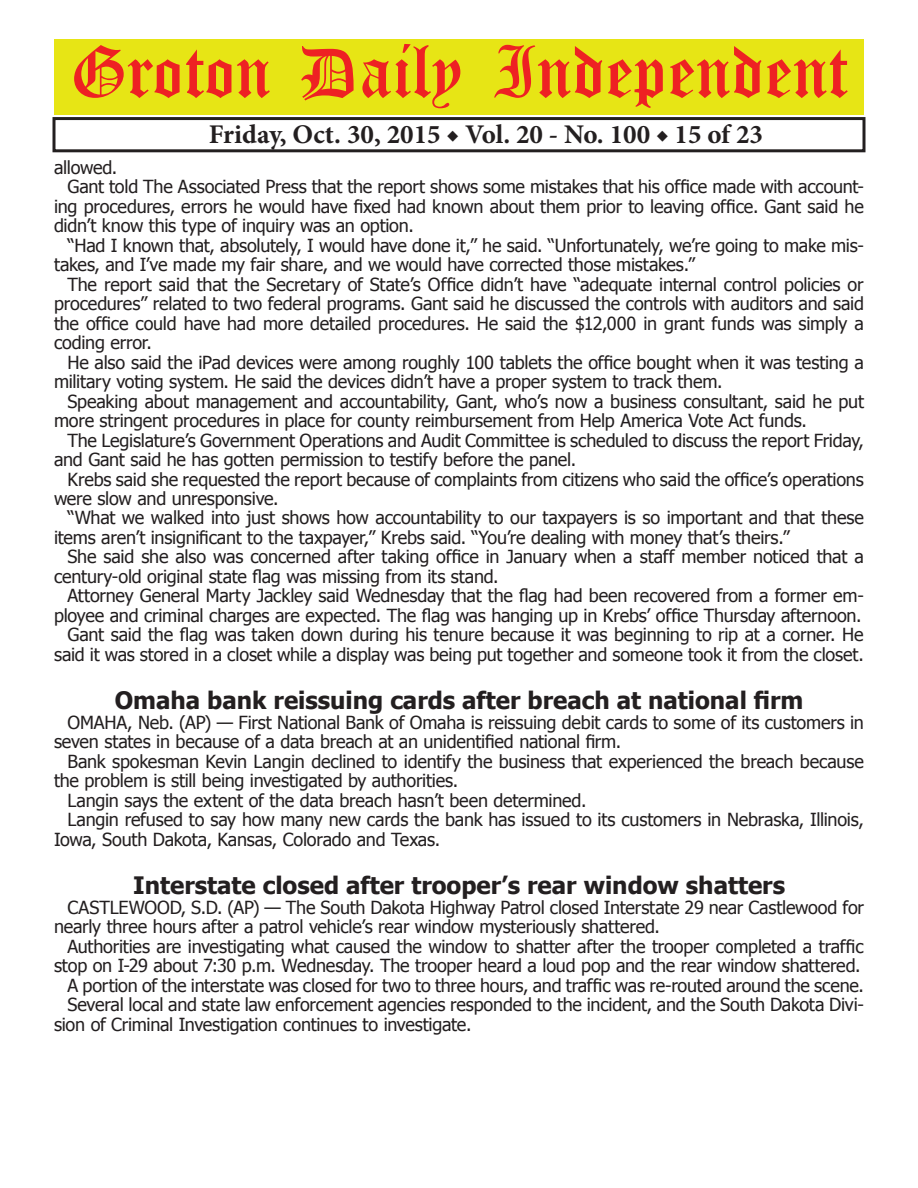
<style>
.page{position:relative;width:918px;height:1188px;background:#fff}
.page>*{position:absolute;margin:0;border:0;box-sizing:border-box;transform-origin:0 0}
.t1{font:54px "Old English Five";color:#ee2123}
.t2{font:700 27px "Minion Pro";color:#231f20}
.t3{font:700 24px "Tahoma";color:#231f20}
.t4{font:18px/19.5px "Tahoma";letter-spacing:-.01em;color:#231f20}
</style>
<div class="page">
<div style="left:52px;top:117px;width:814px;height:35px;border:3px solid #231f20"></div>
<div style="left:54px;top:40px;width:810px;height:75px;background:#e7e515"></div>
<h1 class="t1" style="left:70px;top:47px;width:779px">Groton Daily Independent</h1>
<h2 class="t2" style="left:209px;top:116px;width:556px">Friday, Oct. 30, 2015 ◆ Vol. 20 - No. 100 ◆ 15 of 23</h2>
<p class="t4" style="left:54px;top:156px;width:65px">allowed.</p>
<p class="t4" style="left:68px;top:176px;width:798px">Gant told The Associated Press that the report shows some mistakes that his office made with account-</p>
<p class="t4" style="left:54px;top:195px;width:811px">ing procedures, errors he would have fixed had known about them prior to leaving office. Gant said he</p>
<p class="t4" style="left:54px;top:215px;width:361px">didn’t know this type of inquiry was an option.</p>
<p class="t4" style="left:68px;top:234px;width:798px">“Had I known that, absolutely, I would have done it,” he said. “Unfortunately, we’re going to make mis-</p>
<p class="t4" style="left:54px;top:254px;width:643px">takes, and I’ve made my fair share, and we would have corrected those mistakes.”</p>
<p class="t4" style="left:68px;top:273px;width:798px">The report said that the Secretary of State’s Office didn’t have “adequate internal control policies or</p>
<p class="t4" style="left:54px;top:293px;width:812px">procedures” related to two federal programs. Gant said he discussed the controls with auditors and said</p>
<p class="t4" style="left:54px;top:312px;width:811px">the office could have had more detailed procedures. He said the $12,000 in grant funds was simply a</p>
<p class="t4" style="left:54px;top:332px;width:100px">coding error.</p>
<p class="t4" style="left:68px;top:351px;width:798px">He also said the iPad devices were among roughly 100 tablets the office bought when it was testing a</p>
<p class="t4" style="left:54px;top:371px;width:670px">military voting system. He said the devices didn’t have a proper system to track them.</p>
<p class="t4" style="left:68px;top:390px;width:798px">Speaking about management and accountability, Gant, who’s now a business consultant, said he put</p>
<p class="t4" style="left:54px;top:410px;width:755px">more stringent procedures in place for county reimbursement from Help America Vote Act funds.</p>
<p class="t4" style="left:68px;top:429px;width:798px">The Legislature’s Government Operations and Audit Committee is scheduled to discuss the report Friday,</p>
<p class="t4" style="left:54px;top:449px;width:524px">and Gant said he has gotten permission to testify before the panel.</p>
<p class="t4" style="left:68px;top:468px;width:798px">Krebs said she requested the report because of complaints from citizens who said the office’s operations</p>
<p class="t4" style="left:54px;top:488px;width:226px">were slow and unresponsive.</p>
<p class="t4" style="left:68px;top:507px;width:798px">“What we walked into just shows how accountability to our taxpayers is so important and that these</p>
<p class="t4" style="left:54px;top:527px;width:737px">items aren’t insignificant to the taxpayer,” Krebs said. “You’re dealing with money that’s theirs.”</p>
<p class="t4" style="left:68px;top:546px;width:798px">She said she also was concerned after taking office in January when a staff member noticed that a</p>
<p class="t4" style="left:54px;top:566px;width:446px">century-old original state flag was missing from its stand.</p>
<p class="t4" style="left:68px;top:585px;width:798px">Attorney General Marty Jackley said Wednesday that the flag had been recovered from a former em-</p>
<p class="t4" style="left:54px;top:605px;width:809px">ployee and criminal charges are expected. The flag was hanging up in Krebs’ office Thursday afternoon.</p>
<p class="t4" style="left:68px;top:624px;width:798px">Gant said the flag was taken down during his tenure because it was beginning to rip at a corner. He</p>
<p class="t4" style="left:54px;top:644px;width:811px">said it was stored in a closet while a display was being put together and someone took it from the closet.</p>
<h3 class="t3" style="left:115px;top:684px;width:690px">Omaha bank reissuing cards after breach at national firm</h3>
<p class="t4" style="left:54px;top:712px;width:812px;text-indent:14px">OMAHA, Neb. (AP) — First National Bank of Omaha is reissuing debit cards to some of its customers in seven states in because of a data breach at an unidentified national firm.</p>
<p class="t4" style="left:68px;top:751px;width:798px">Bank spokesman Kevin Langin declined to identify the business that experienced the breach because</p>
<p class="t4" style="left:54px;top:770px;width:406px">the problem is still being investigated by authorities.</p>
<p class="t4" style="left:68px;top:790px;width:520px">Langin says the extent of the data breach hasn’t been determined.</p>
<p class="t4" style="left:68px;top:809px;width:798px">Langin refused to say how many new cards the bank has issued to its customers in Nebraska, Illinois,</p>
<p class="t4" style="left:54px;top:829px;width:388px">Iowa, South Dakota, Kansas, Colorado and Texas.</p>
<h3 class="t3" style="left:133px;top:869px;width:653px">Interstate closed after trooper’s rear window shatters</h3>
<p class="t4" style="left:54px;top:897px;width:812px;text-indent:14px">CASTLEWOOD, S.D. (AP) — The South Dakota Highway Patrol closed Interstate 29 near Castlewood for nearly three hours after a patrol vehicle’s rear window mysteriously shattered.</p>
<p class="t4" style="left:68px;top:936px;width:798px">Authorities are investigating what caused the window to shatter after the trooper completed a traffic</p>
<p class="t4" style="left:54px;top:955px;width:808px">stop on I-29 about 7:30 p.m. Wednesday. The trooper heard a loud pop and the rear window shattered.</p>
<p class="t4" style="left:68px;top:975px;width:798px">A portion of the interstate was closed for two to three hours, and traffic was re-routed around the scene.</p>
<p class="t4" style="left:68px;top:994px;width:798px">Several local and state law enforcement agencies responded to the incident, and the South Dakota Divi-</p>
<p class="t4" style="left:54px;top:1014px;width:419px">sion of Criminal Investigation continues to investigate.</p>
</div>
